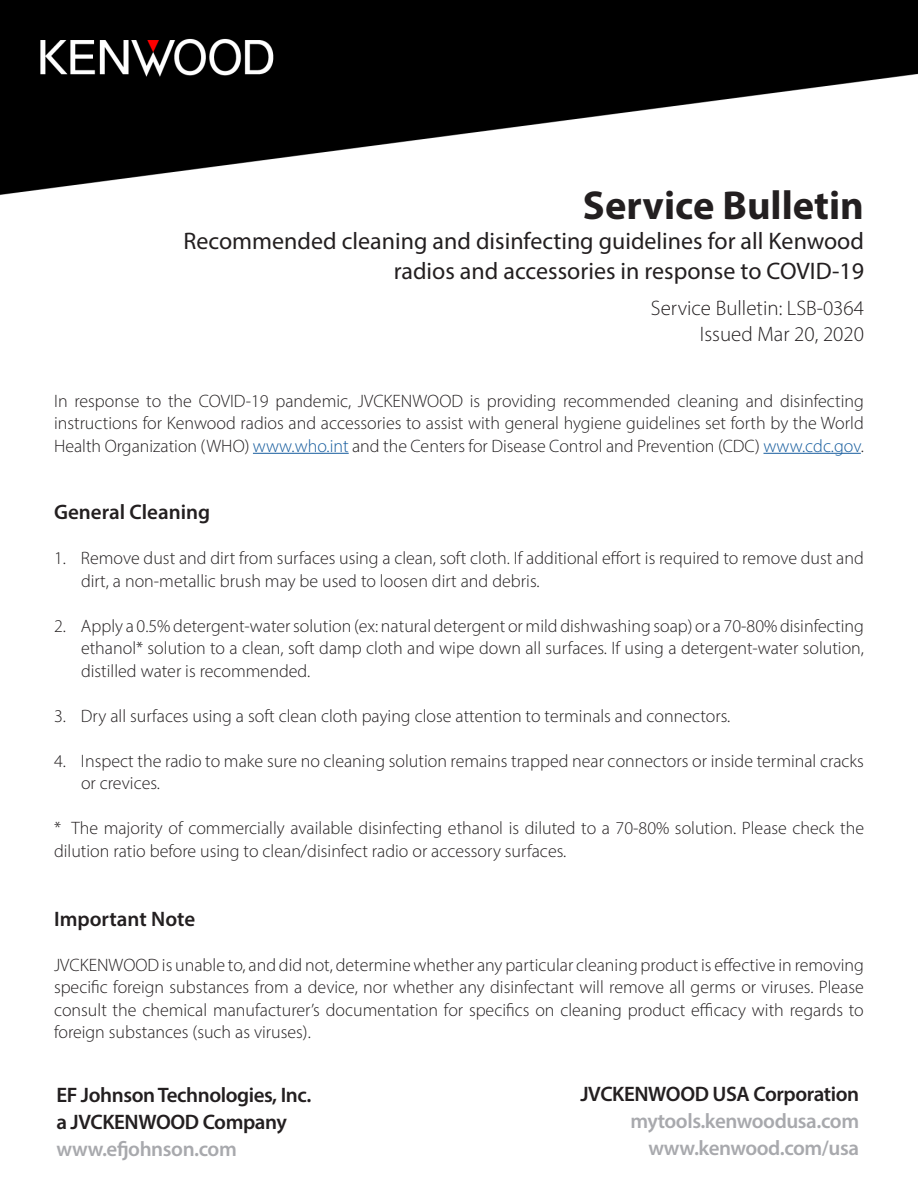
<style>
.page{position:relative;width:918px;height:1188px;background:#fff}
.page>*{position:absolute;margin:0;border:0;box-sizing:border-box;transform-origin:0 0}
.t1{font:700 40.5px "Myriad Pro";color:#231f20}
.t2{font:24px/30px "Myriad Pro";color:#231f20;text-align:right}
.t3{font:600 21px/27px "Myriad Pro";letter-spacing:-.02em;color:#231f20}
.t4{font:600 21px/27px "Myriad Pro";letter-spacing:-.02em;color:#a8a9ad;text-align:right}
.t5{font:300 21px/25.5px "Myriad Pro";color:#231f20;text-align:right}
.t6{font:600 21px "Myriad Pro";color:#231f20}
.t7{font:300 18px/22.5px "Myriad Pro";color:#231f20;text-align:justify}
.s1{color:#175d9e}
</style>
<div class="page">
<hr style="left:253px;top:453px;width:96px;height:1px;background:#175d9e">
<hr style="left:763px;top:453px;width:98px;height:1px;background:#175d9e">
<img style="left:0;top:0;width:918px;height:195px">
<h1 class="t1" style="left:583px;top:181px;width:283px">Service Bulletin</h1>
<h2 class="t2" style="left:183px;top:228px;width:682px">Recommended cleaning and disinfecting guidelines for all Kenwood radios and accessories in response to COVID-19</h2>
<p class="t5" style="left:651px;top:297px;width:215px">Service Bulletin: LSB-0364<br>Issued Mar 20, 2020</p>
<p class="t7" style="left:54px;top:391px;width:811px">In response to the COVID-19 pandemic, JVCKENWOOD is providing recommended cleaning and disinfecting instructions for Kenwood radios and accessories to assist with general hygiene guidelines set forth by the World Health Organization (WHO) <span class="s1">www.who.int</span> and the Centers for Disease Control and Prevention (CDC) <span class="s1">www.cdc.gov</span>.</p>
<p class="t6" style="left:54px;top:504px;width:158px">General Cleaning</p>
<p class="t7" style="left:81px;top:548px;width:784px;text-indent:-27px">1. Remove dust and dirt from surfaces using a clean, soft cloth. If additional effort is required to remove dust and dirt, a non-metallic brush may be used to loosen dirt and debris.</p>
<p class="t7" style="left:81px;top:616px;width:785px;text-indent:-27px">2. Apply a 0.5% detergent-water solution (ex: natural detergent or mild dishwashing soap) or a 70-80% disinfecting ethanol* solution to a clean, soft damp cloth and wipe down all surfaces. If using a detergent-water solution, distilled water is recommended.</p>
<p class="t7" style="left:54px;top:706px;width:678px">3. Dry all surfaces using a soft clean cloth paying close attention to terminals and connectors.</p>
<p class="t7" style="left:81px;top:751px;width:784px;text-indent:-27px">4. Inspect the radio to make sure no cleaning solution remains trapped near connectors or inside terminal cracks or crevices.</p>
<p class="t7" style="left:54px;top:818px;width:812px">* The majority of commercially available disinfecting ethanol is diluted to a 70-80% solution. Please check the dilution ratio before using to clean/disinfect radio or accessory surfaces.</p>
<p class="t6" style="left:54px;top:910px;width:143px">Important Note</p>
<p class="t7" style="left:54px;top:955px;width:812px">JVCKENWOOD is unable to, and did not, determine whether any particular cleaning product is effective in removing specific foreign substances from a device, nor whether any disinfectant will remove all germs or viruses. Please consult the chemical manufacturer’s documentation for specifics on cleaning product efficacy with regards to foreign substances (such as viruses).</p>
<p class="t3" style="left:56px;top:1084px;width:256px">EF Johnson Technologies, Inc. a JVCKENWOOD Company</p>
<p class="t4" style="left:56px;top:1138px;width:182px">www.efjohnson.com</p>
<p class="t3" style="left:580px;top:1082px;width:280px">JVCKENWOOD USA Corporation</p>
<p class="t4" style="left:631px;top:1109px;width:230px">mytools.kenwoodusa.com www.kenwood.com/usa</p>
</div>
